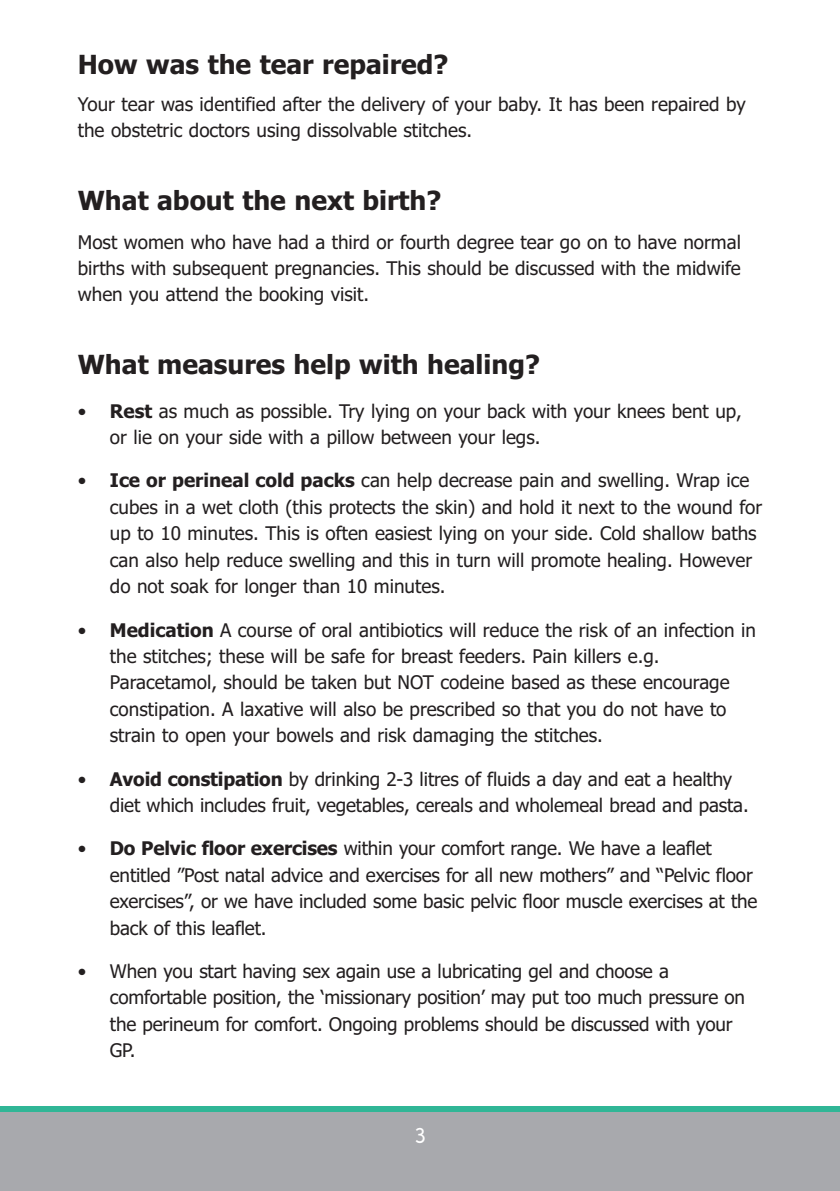
<style>
.page{position:relative;width:840px;height:1191px;background:#fff}
.page>*{position:absolute;margin:0;border:0;box-sizing:border-box;transform-origin:0 0}
.t1{font:700 26.4px "Tahoma";color:#231f20}
.t2{font:300 20px "Nanami";color:#fff}
.t3{font:18.8px/26.4px "Tahoma";color:#231f20}
.s1{font-weight:700}
</style>
<div class="page">
<div style="left:0;top:1106px;width:839px;height:6px;background:#30b696"></div>
<div style="left:0;top:1112px;width:839px;height:79px;background:#a8a9ad"></div>
<p class="t1" style="left:78px;top:47px;width:372px">How was the tear repaired?</p>
<p class="t3" style="left:78px;top:90px;width:669px">Your tear was identified after the delivery of your baby. It has been repaired by the obstetric doctors using dissolvable stitches.</p>
<p class="t1" style="left:78px;top:183px;width:365px">What about the next birth?</p>
<p class="t3" style="left:78px;top:228px;width:664px;text-align:justify">Most women who have had a third or fourth degree tear go on to have normal births with subsequent pregnancies. This should be discussed with the midwife when you attend the booking visit.</p>
<p class="t1" style="left:78px;top:348px;width:463px">What measures help with healing?</p>
<p class="t3" style="left:110px;top:397px;width:633px;text-indent:-32px">• <span class="s1">Rest</span> as much as possible. Try lying on your back with your knees bent up, or lie on your side with a pillow between your legs.</p>
<p class="t3" style="left:110px;top:467px;width:653px;text-indent:-32px">• <span class="s1">Ice or perineal cold packs</span> can help decrease pain and swelling. Wrap ice cubes in a wet cloth (this protects the skin) and hold it next to the wound for up to 10 minutes. This is often easiest lying on your side. Cold shallow baths can also help reduce swelling and this in turn will promote healing. However do not soak for longer than 10 minutes.</p>
<p class="t3" style="left:110px;top:616px;width:647px;text-indent:-32px">• <span class="s1">Medication</span> A course of oral antibiotics will reduce the risk of an infection in the stitches; these will be safe for breast feeders. Pain killers e.g.<br>Paracetamol, should be taken but NOT codeine based as these encourage constipation. A laxative will also be prescribed so that you do not have to strain to open your bowels and risk damaging the stitches.</p>
<p class="t3" style="left:110px;top:765px;width:640px;text-indent:-32px">• <span class="s1">Avoid constipation</span> by drinking 2-3 litres of fluids a day and eat a healthy diet which includes fruit, vegetables, cereals and wholemeal bread and pasta.</p>
<p class="t3" style="left:110px;top:834px;width:648px;text-indent:-32px">• <span class="s1">Do Pelvic floor exercises</span> within your comfort range. We have a leaflet entitled ”Post natal advice and exercises for all new mothers” and “Pelvic floor exercises”, or we have included some basic pelvic floor muscle exercises at the back of this leaflet.</p>
<p class="t3" style="left:110px;top:957px;width:636px;text-indent:-32px">• When you start having sex again use a lubricating gel and choose a comfortable position, the ‘missionary position’ may put too much pressure on the perineum for comfort. Ongoing problems should be discussed with your GP.</p>
<p class="t2" style="left:414px;top:1124px;width:13px">3</p>
</div>
